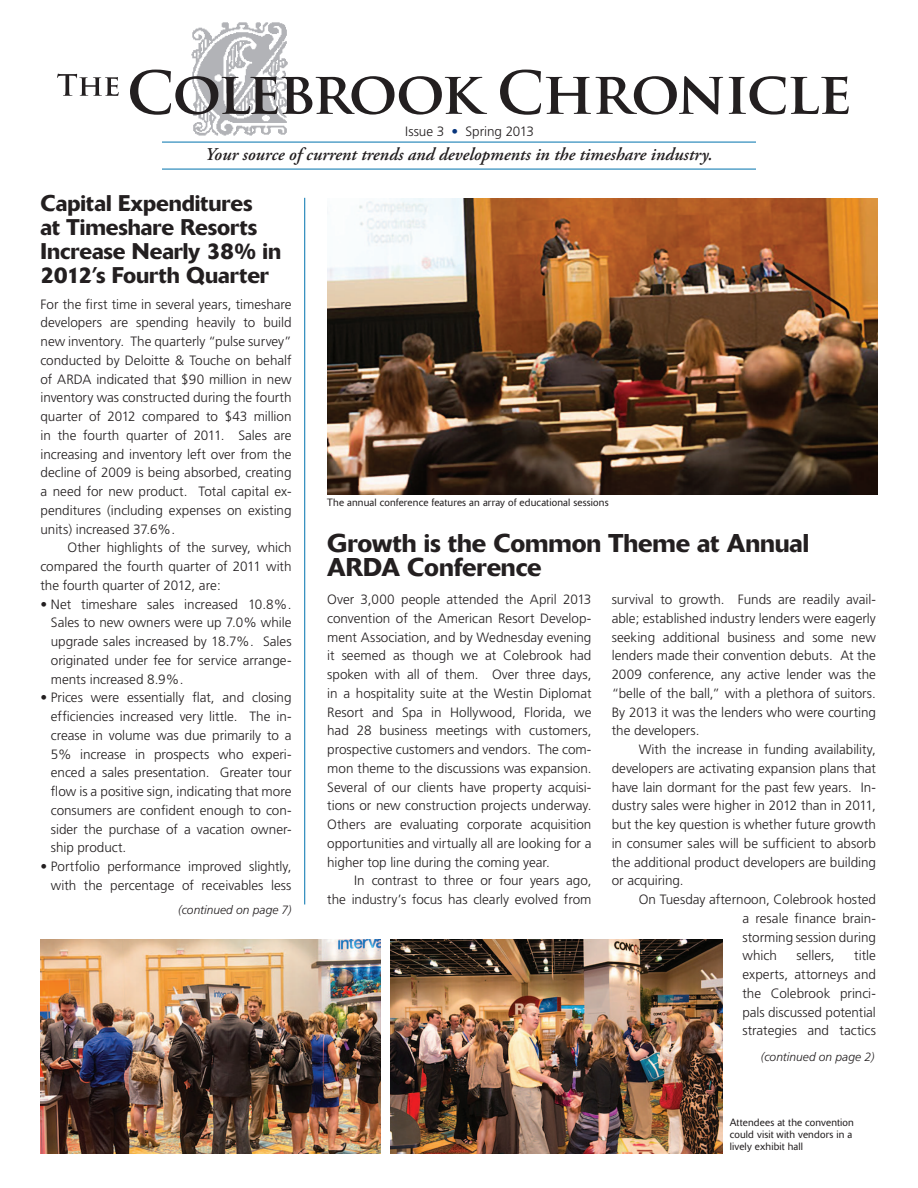
<style>
.page{position:relative;width:918px;height:1188px;background:#fff}
.page>*{position:absolute;margin:0;border:0;box-sizing:border-box;transform-origin:0 0}
.Head{font:500 25.5px/24px "Delta";color:#231f20}
.Head-2{font:500 22.5px/24px "Delta";letter-spacing:-.005em;color:#231f20}
.t1{font:italic 600 18px "Adobe Garamond Pro";color:#231f20}
.text__Para_Indent{font:300 13.5px/18.8px "Frutiger";color:#231f20;text-align:justify}
.text__Para_first{font:300 13.5px/18.8px "Frutiger";letter-spacing:-.005em;color:#231f20;text-align:justify}
.No_Spacing{font:300 13.5px "Frutiger";letter-spacing:-.005em;color:#231f20}
.No_Spacing-2{font:italic 300 12px "Frutiger";letter-spacing:.005em;color:#231f20}
.t2{font:300 10.5px/12px "Delta";letter-spacing:.015em;color:#231f20}
.s1{color:#08357c}
</style>
<div class="page">
<img style="left:191px;top:22px;width:97px;height:114px">
<svg style="left:130px;top:70px;width:357px;height:45px"></svg>
<svg style="left:500px;top:70px;width:223px;height:45px"></svg>
<svg style="left:729px;top:76px;width:120px;height:39px"></svg>
<svg style="left:57px;top:74px;width:62px;height:22px"></svg>
<hr style="left:162px;top:142px;width:594px;height:1px;background:#0073ae">
<hr style="left:162px;top:169px;width:594px;height:1px;background:#0073ae">
<hr style="left:304px;top:198px;width:1px;height:706px;background:#0073ae">
<img style="left:327px;top:199px;width:551px;height:295px">
<img style="left:391px;top:939px;width:331px;height:215px">
<img style="left:41px;top:939px;width:339px;height:215px">
<p class="No_Spacing" style="left:405px;top:123px;width:130px">Issue 3 <span class="s1">•</span> Spring 2013</p>
<p class="t1" style="left:205px;top:144px;width:509px">Your source of current trends and developments in the timeshare industry.</p>
<p class="Head-2" style="left:40px;top:191px;width:242px">Capital Expenditures<br>at Timeshare Resorts<br>Increase Nearly 38% in<br>2012’s Fourth Quarter</p>
<p class="text__Para_first" style="left:40px;top:295px;width:253px">For the first time in several years, timeshare developers are spending heavily to build new inventory. The quarterly “pulse survey” conducted by Deloitte &amp; Touche on behalf of ARDA indicated that $90 million in new inventory was constructed during the fourth quarter of 2012 compared to $43 million in the fourth quarter of 2011. Sales are increasing and inventory left over from the decline of 2009 is being absorbed, creating a need for new product. Total capital ex&shy;penditures (including expenses on existing units) increased 37.6%.</p>
<p class="text__Para_Indent" style="left:40px;top:539px;width:253px;text-indent:27px">Other highlights of the survey, which compared the fourth quarter of 2011 with the fourth quarter of 2012, are:</p>
<p class="text__Para_Indent" style="left:51px;top:595px;width:242px;text-indent:-10px">• Net timeshare sales increased 10.8%.<br>Sales to new owners were up 7.0% while upgrade sales increased by 18.7%. Sales originated under fee for service arrange&shy;ments increased 8.9%.</p>
<p class="text__Para_Indent" style="left:51px;top:689px;width:242px;text-indent:-10px">• Prices were essentially flat, and closing efficiencies increased very little. The in&shy;crease in volume was due primarily to a 5% increase in prospects who experi&shy;enced a sales presentation. Greater tour flow is a positive sign, indicating that more consumers are confident enough to con&shy;sider the purchase of a vacation owner&shy;ship product.</p>
<p class="text__Para_Indent" style="left:40px;top:857px;width:253px;text-align:right">• Portfolio performance improved slightly, with the percentage of receivables less</p>
<p class="No_Spacing-2" style="left:178px;top:902px;width:115px">(continued on page 7)</p>
<p class="t2" style="left:327px;top:496px;width:283px">The annual conference features an array of educational sessions</p>
<p class="Head" style="left:327px;top:531px;width:484px">Growth is the Common Theme at Annual<br>ARDA Conference</p>
<p class="text__Para_first" style="left:327px;top:590px;width:266px">Over 3,000 people attended the April 2013 convention of the American Resort Develop&shy;ment Association, and by Wednesday evening it seemed as though we at Colebrook had spoken with all of them. Over three days, in a hospitality suite at the Westin Diplomat Resort and Spa in Hollywood, Florida, we had 28 business meetings with customers, prospective customers and vendors. The com&shy;mon theme to the discussions was expansion.<br>Several of our clients have property acquisi&shy;tions or new construction projects underway.<br>Others are evaluating corporate acquisition opportunities and virtually all are looking for a higher top line during the coming year.</p>
<p class="text__Para_Indent" style="left:327px;top:872px;width:266px;text-align:right">In contrast to three or four years ago,<br>the industry’s focus has clearly evolved from</p>
<p class="text__Para_Indent" style="left:612px;top:590px;width:266px">survival to growth. Funds are readily avail&shy;able; established industry lenders were eagerly seeking additional business and some new lenders made their convention debuts. At the 2009 conference, any active lender was the “belle of the ball,” with a plethora of suitors.<br>By 2013 it was the lenders who were courting the developers.</p>
<p class="text__Para_Indent" style="left:612px;top:740px;width:266px;text-indent:27px">With the increase in funding availability, developers are activating expansion plans that have lain dormant for the past few years. In&shy;dustry sales were higher in 2012 than in 2011, but the key question is whether future growth in consumer sales will be sufficient to absorb the additional product developers are building or acquiring.</p>
<p class="text__Para_Indent" style="left:742px;top:890px;width:135px;text-indent:-104px">On Tuesday afternoon, Colebrook hosted a resale finance brain&shy;storming session during which</p>
<p class="text__Para_Indent" style="left:742px;top:947px;width:135px;text-indent:112px">title experts, attorneys and the Colebrook princi&shy;pals discussed potential strategies and tactics</p>
<p class="No_Spacing-2" style="left:761px;top:1050px;width:115px">(continued on page 2)</p>
<p class="text__Para_Indent" style="left:796px;top:947px;width:40px">sellers,</p>
<p class="t2" style="left:730px;top:1117px;width:126px">Attendees at the convention could visit with vendors in a lively exhibit hall</p>
</div>
